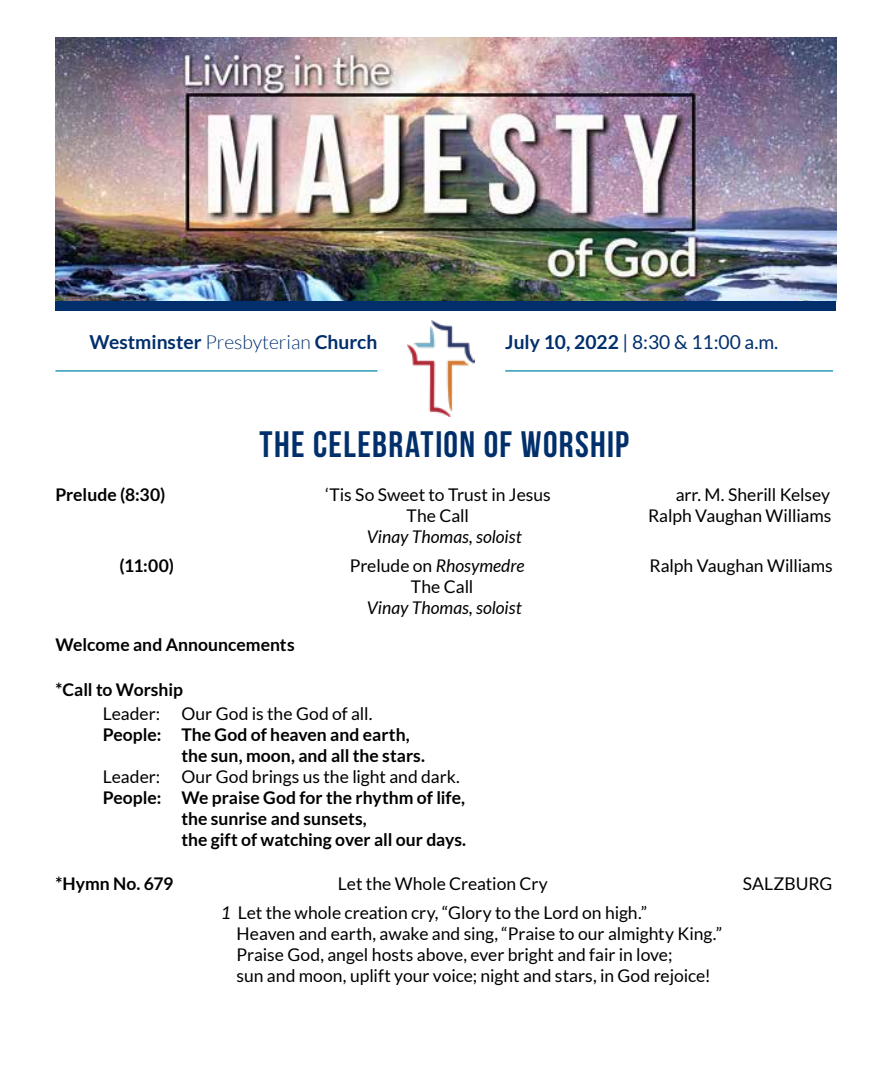
<style>
.page{position:relative;width:882px;height:1071px;background:#fff}
.page>*{position:absolute;margin:0;border:0;box-sizing:border-box;transform-origin:0 0}
.t1{font:36.75px "Bebas Neue";letter-spacing:.035em;color:#002f6c}
.t2{font:700 19.25px "Lato";color:#002f6c}
.t3{font:19.25px "Lato";color:#002f6c}
.t4{font:17.5px/21px "Lato";letter-spacing:-.005em;color:#000}
.t5{font:700 17.5px/21px "Lato";color:#000}
.t6{font:italic 17.5px "Lato";color:#000}
.s1{font-weight:300}
.s2{font-weight:700}
.s3{font-style:normal}
.s4{font-style:italic}
</style>
<div class="page">
<img style="left:55px;top:38px;width:781px;height:263px">
<div style="left:55px;top:301px;width:781px;height:10px;background:#002f6c"></div>
<img style="left:408px;top:320px;width:66px;height:96px">
<hr style="left:55px;top:370px;width:322px;height:2px;background:#48a9c5">
<hr style="left:505px;top:370px;width:328px;height:2px;background:#48a9c5">
<p class="t2" style="left:89px;top:331px;width:290px">Westminster <span class="s1">Presbyterian</span> Church</p>
<p class="t3" style="left:505px;top:331px;width:275px"><span class="s2">July 10, 2022</span> | 8:30 &amp; 11:00 a.m.</p>
<h1 class="t1" style="left:259px;top:424px;width:371px">THE CELEBRATION OF WORSHIP</h1>
<p class="t5" style="left:55px;top:484px;width:111px">Prelude (8:30)</p>
<p class="t4" style="left:326px;top:484px;width:227px">‘Tis So Sweet to Trust in Jesus</p>
<p class="t4" style="left:676px;top:484px;width:156px">arr. M. Sherill Kelsey</p>
<p class="t4" style="left:407px;top:505px;width:64px">The Call</p>
<p class="t4" style="left:648px;top:505px;width:185px">Ralph Vaughan Williams</p>
<p class="t6" style="left:367px;top:527px;width:156px">Vinay Thomas, soloist</p>
<p class="t5" style="left:120px;top:555px;width:56px">(11:00)</p>
<p class="t6" style="left:350px;top:556px;width:176px"><span class="s3">Prelude on</span> Rhosymedre</p>
<p class="t4" style="left:649px;top:555px;width:185px">Ralph Vaughan Williams</p>
<p class="t4" style="left:411px;top:576px;width:64px">The Call</p>
<p class="t6" style="left:367px;top:598px;width:156px">Vinay Thomas, soloist</p>
<p class="t5" style="left:55px;top:634px;width:241px">Welcome and Announcements</p>
<p class="t5" style="left:55px;top:678px;width:129px">*Call to Worship</p>
<p class="t4" style="left:103px;top:703px;width:271px">Leader: Our God is the God of all.</p>
<p class="t5" style="left:181px;top:724px;width:245px;text-indent:-79px">People: The God of heaven and earth, the sun, moon, and all the stars.</p>
<p class="t4" style="left:103px;top:766px;width:359px">Leader: Our God brings us the light and dark.</p>
<p class="t5" style="left:181px;top:787px;width:286px;text-indent:-79px">People: We praise God for the rhythm of life, the sunrise and sunsets,<br>the gift of watching over all our days.</p>
<p class="t5" style="left:55px;top:873px;width:119px">*Hymn No. 679</p>
<p class="t4" style="left:338px;top:873px;width:211px">Let the Whole Creation Cry</p>
<p class="t4" style="left:743px;top:873px;width:91px">SALZBURG</p>
<p class="t4" style="left:237px;top:902px;width:487px;text-indent:-16px"><span class="s4">1</span> Let the whole creation cry, “Glory to the Lord on high.”<br>Heaven and earth, awake and sing, “Praise to our almighty King.” Praise God, angel hosts above, ever bright and fair in love;<br>sun and moon, uplift your voice; night and stars, in God rejoice!</p>
</div>
